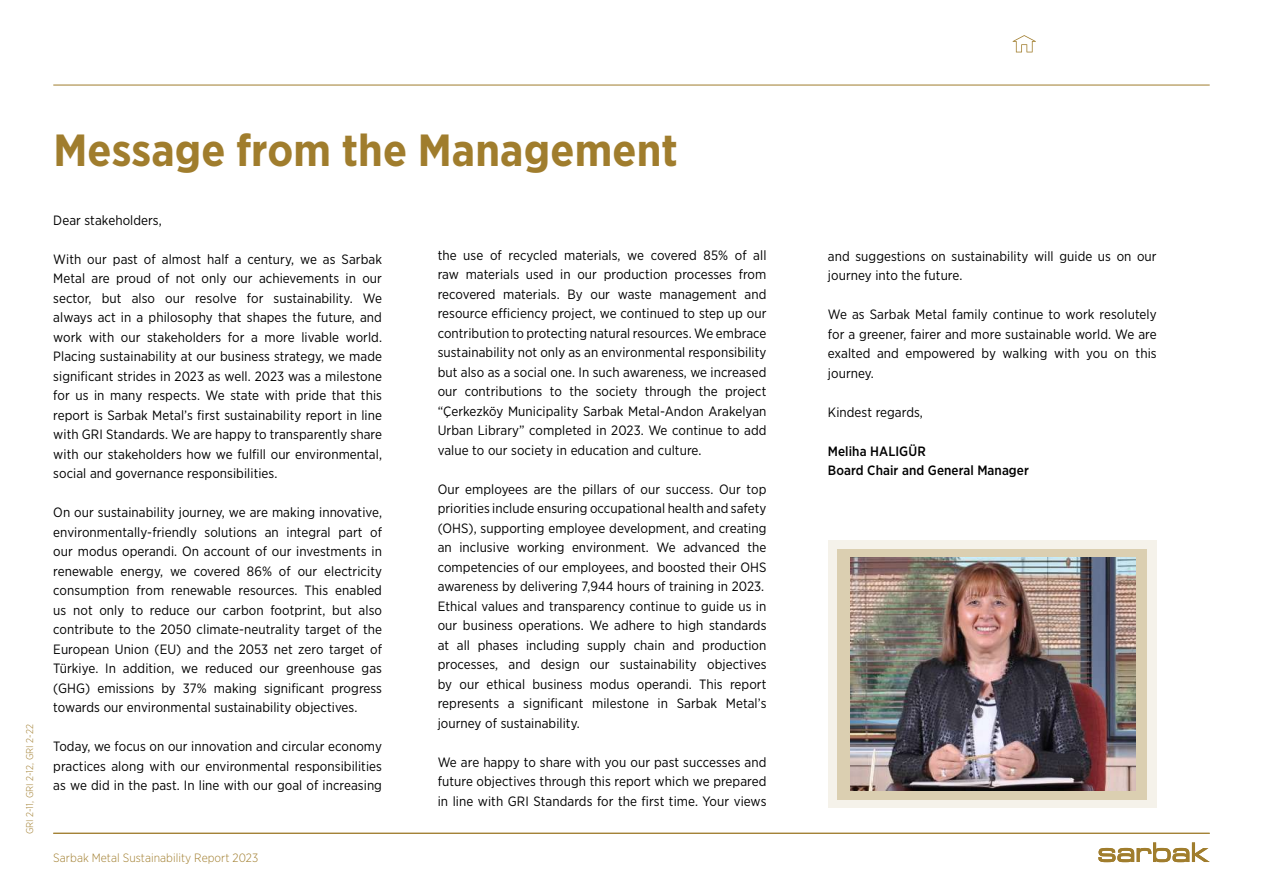
<style>
.page{position:relative;width:1263px;height:893px;background:#fff}
.page>*{position:absolute;margin:0;border:0;box-sizing:border-box;transform-origin:0 0}
.t1{font:700 45px "Gotham Narrow";letter-spacing:.005em;color:#a07d2d}
.t2{font:13.5px/19.5px "Gotham Narrow";letter-spacing:.005em;color:#000;text-align:justify}
.t3{font:500 13.5px/19.5px "Gotham Narrow";letter-spacing:.005em;color:#000}
.t4{font:300 12px "Gotham Narrow";letter-spacing:.005em;color:#a07d2d}
.t5{font:300 9.75px "Gotham Narrow";letter-spacing:.005em;color:#a07d2d}
</style>
<div class="page">
<svg style="left:1098px;top:842px;width:112px;height:20px"></svg>
<hr style="left:53px;top:833px;width:1157px;height:1px;background:#a07d2d">
<svg style="left:1012px;top:35px;width:24px;height:17px"></svg>
<div style="left:828px;top:540px;width:329px;height:268px;background:linear-gradient(to right,#f5f2ea,#f5f2ea)"></div>
<div style="left:838px;top:549px;width:309px;height:250px;background:linear-gradient(to right,#dbcfb1,#dbcfb1)"></div>
<img style="left:850px;top:557px;width:285px;height:233px">
<hr style="left:53px;top:85px;width:1157px;height:1px;background:#a07d2d">
<p class="t5" style="left:24px;top:834px;width:111px;rotate:-90deg">GRI 2-11, GRI 2-12, GRI 2-22</p>
<h1 class="t1" style="left:53px;top:121px;width:626px">Message from the Management</h1>
<p class="t2" style="left:53px;top:210px;width:110px">Dear stakeholders,</p>
<p class="t2" style="left:53px;top:249px;width:330px">With our past of almost half a century, we as Sarbak Metal are proud of not only our achievements in our sector, but also our resolve for sustainability. We always act in a philosophy that shapes the future, and work with our stakeholders for a more livable world.<br>Placing sustainability at our business strategy, we made significant strides in 2023 as well. 2023 was a milestone for us in many respects. We state with pride that this report is Sarbak Metal’s first sustainability report in line with GRI Standards. We are happy to transparently share with our stakeholders how we fulfill our environmental, social and governance responsibilities.</p>
<p class="t2" style="left:53px;top:502px;width:330px">On our sustainability journey, we are making innovative, environmentally-friendly solutions an integral part of our modus operandi. On account of our investments in renewable energy, we covered 86% of our electricity consumption from renewable resources. This enabled us not only to reduce our carbon footprint, but also contribute to the 2050 climate-neutrality target of the European Union (EU) and the 2053 net zero target of Türkiye. In addition, we reduced our greenhouse gas (GHG) emissions by 37% making significant progress towards our environmental sustainability objectives.</p>
<p class="t2" style="left:53px;top:736px;width:330px">Today, we focus on our innovation and circular economy practices along with our environmental responsibilities as we did in the past. In line with our goal of increasing</p>
<p class="t4" style="left:53px;top:850px;width:207px">Sarbak Metal Sustainability Report 2023</p>
<p class="t2" style="left:438px;top:245px;width:330px">the use of recycled materials, we covered 85% of all raw materials used in our production processes from recovered materials. By our waste management and resource efficiency project, we continued to step up our contribution to protecting natural resources. We embrace sustainability not only as an environmental responsibility but also as a social one. In such awareness, we increased our contributions to the society through the project “Çerkezköy Municipality Sarbak Metal-Andon Arakelyan Urban Library” completed in 2023. We continue to add value to our society in education and culture.</p>
<p class="t2" style="left:438px;top:479px;width:330px;text-align:left">Our employees are the pillars of our success. Our top priorities include ensuring occupational health and safety (OHS), supporting employee development, and creating an inclusive working environment. We advanced the competencies of our employees, and boosted their OHS awareness by delivering 7,944 hours of training in 2023.<br>Ethical values and transparency continue to guide us in our business operations. We adhere to high standards at all phases including supply chain and production processes, and design our sustainability objectives by our ethical business modus operandi. This report represents a significant milestone in Sarbak Metal’s journey of sustainability.</p>
<p class="t2" style="left:438px;top:752px;width:330px">We are happy to share with you our past successes and future objectives through this report which we prepared in line with GRI Standards for the first time. Your views</p>
<p class="t2" style="left:828px;top:246px;width:330px">and suggestions on sustainability will guide us on our journey into the future.</p>
<p class="t2" style="left:828px;top:304px;width:330px">We as Sarbak Metal family continue to work resolutely for a greener, fairer and more sustainable world. We are exalted and empowered by walking with you on this journey.</p>
<p class="t2" style="left:828px;top:402px;width:96px">Kindest regards,</p>
<p class="t3" style="left:828px;top:441px;width:202px">Meliha HALIGÜR<br>Board Chair and General Manager</p>
</div>
